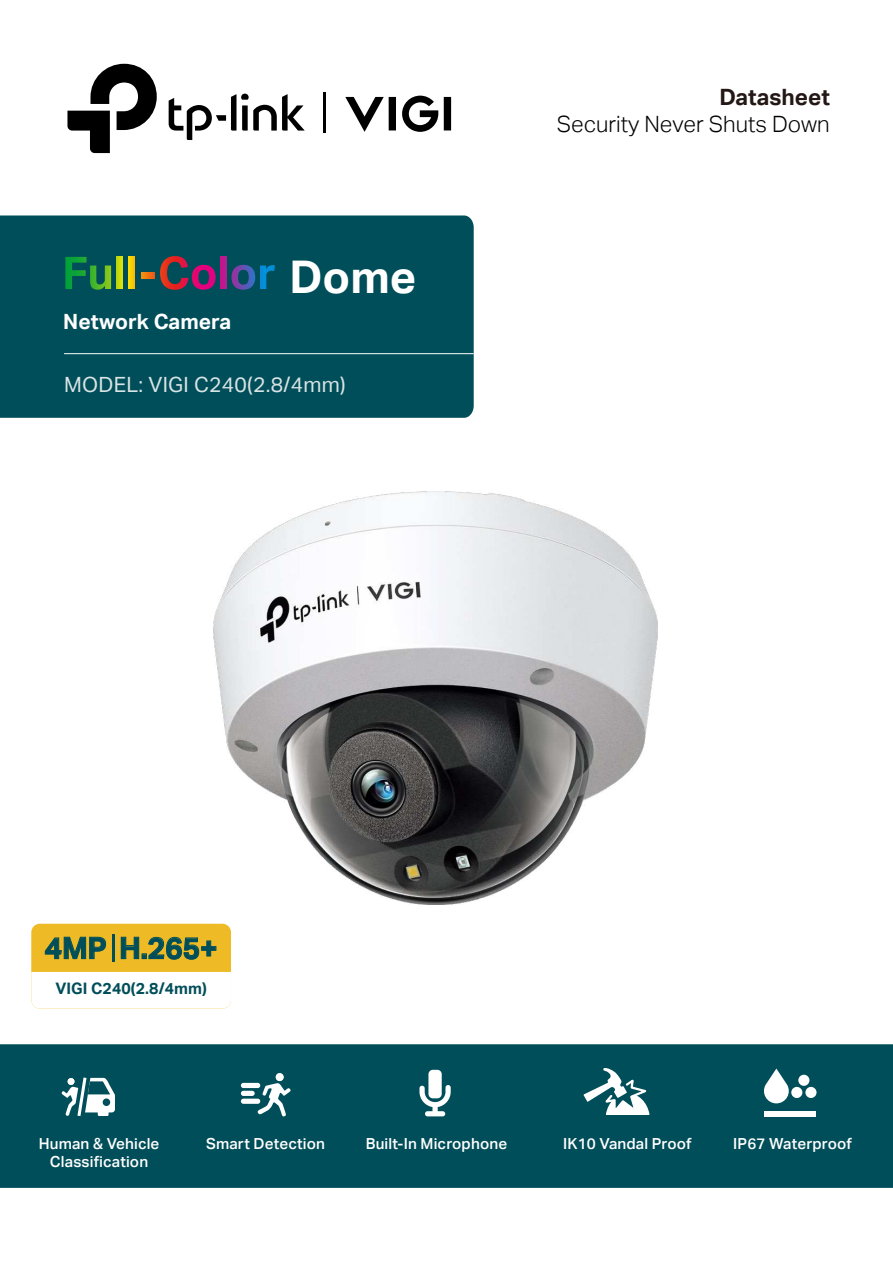
<style>
.page{position:relative;width:893px;height:1263px;background:#fff}
.page>*{position:absolute;margin:0;border:0;box-sizing:border-box;transform-origin:0 0}
.t1{font:45px "TP Link Aktiv Bold";color:#fff}
.t2{font:30px "TP Link Aktiv Bold";letter-spacing:-.01em;color:#004e59}
.t3{font:22.5px "TP Link Aktiv Light";color:#000}
.t4{font:22.5px "TP Link Aktiv Bold";color:#231815}
.t5{font:21px "TP Link Aktiv Regular";letter-spacing:.015em;color:rgb(255 255 255/.85)}
.t6{font:21px "TP Link Aktiv Bold";color:#fff}
.t7{font:15.9px "TP Link Aktiv Bold";letter-spacing:.005em;color:#004e59}
.t8{font:15.3px "TP Link Aktiv Medium";letter-spacing:.01em;color:#fff}
</style>
<div class="page">
<div style="left:0;top:1044px;width:893px;height:144px;background:#004e59"></div>
<svg style="left:169px;top:94px;width:136px;height:46px"></svg>
<svg style="left:67px;top:64px;width:90px;height:89px"></svg>
<hr style="left:324px;top:92px;width:2px;height:40px;background:#000">
<svg style="left:402px;top:96px;width:36px;height:36px"></svg>
<svg style="left:444px;top:97px;width:7px;height:33px"></svg>
<svg style="left:345px;top:97px;width:51px;height:35px"></svg>
<div style="left:0;top:215px;width:474px;height:203px;background:#004e59"></div>
<hr style="left:64px;top:353px;width:410px;height:1px;background:#fff">
<div style="left:276px;top:1073px;width:8px;height:8px;background:#fff;border-radius:50%"></div>
<svg style="left:257px;top:1083px;width:34px;height:33px"></svg>
<div style="left:241px;top:1091px;width:14px;height:5px;background:#fff;border-radius:3px"></div>
<div style="left:241px;top:1083px;width:19px;height:5px;background:#fff;border-radius:3px"></div>
<div style="left:241px;top:1099px;width:19px;height:5px;background:#fff;border-radius:3px"></div>
<svg style="left:583px;top:1067px;width:69px;height:51px"></svg>
<svg style="left:61px;top:1077px;width:54px;height:39px"></svg>
<div style="left:764px;top:1111px;width:52px;height:5px;background:#fff"></div>
<svg style="left:761px;top:1068px;width:31px;height:35px"></svg>
<div style="left:798px;top:1075px;width:11px;height:11px;background:#fff;border-radius:50%"></div>
<div style="left:791px;top:1087px;width:11px;height:11px;background:#fff;border-radius:50%"></div>
<div style="left:805px;top:1087px;width:11px;height:11px;background:#fff;border-radius:50%"></div>
<svg style="left:62px;top:245px;width:228px;height:54px;fill:#004e59"></svg>
<div style="left:31px;top:924px;width:200px;height:84px;background:#eebb26;border-radius:9px"></div>
<div style="left:31px;top:972px;width:200px;height:36px;background:#fff"></div>
<svg style="left:45px;top:936px;width:62px;height:23px"></svg>
<svg style="left:120px;top:936px;width:97px;height:24px"></svg>
<hr style="left:112px;top:934px;width:3px;height:27px;background:#004e59">
<div style="left:428px;top:1070px;width:14px;height:28px;background:#fff;border-radius:4px"></div>
<svg style="left:419px;top:1085px;width:32px;height:31px"></svg>
<img style="left:213px;top:492px;width:444px;height:413px">
<h3 class="t6" style="left:63px;top:313px;width:169px">Network Camera</h3>
<h1 class="t1" style="left:289px;top:259px;width:128px">Dome</h1>
<h3 class="t5" style="left:64px;top:376px;width:283px">MODEL: VIGI C240(2.8/4mm)</h3>
<h3 class="t4" style="left:719px;top:89px;width:112px">Datasheet</h3>
<h3 class="t3" style="left:557px;top:115px;width:275px">Security Never Shuts Down</h3>
<h2 class="t2" style="left:45px;top:936px;width:175px">4MP H.265+</h2>
<p class="t7" style="left:55px;top:982px;width:153px">VIGI C240(2.8/4mm)</p>
<p class="t8" style="left:39px;top:1137px;width:122px">Human &amp; Vehicle</p>
<p class="t8" style="left:206px;top:1137px;width:120px">Smart Detection</p>
<p class="t8" style="left:50px;top:1153px;width:100px">Classi昀椀cation</p>
<p class="t8" style="left:366px;top:1137px;width:143px">Built-In Microphone</p>
<p class="t8" style="left:563px;top:1137px;width:130px">IK10 Vandal Proof</p>
<p class="t8" style="left:733px;top:1137px;width:120px">IP67 Waterproof</p>
</div>
